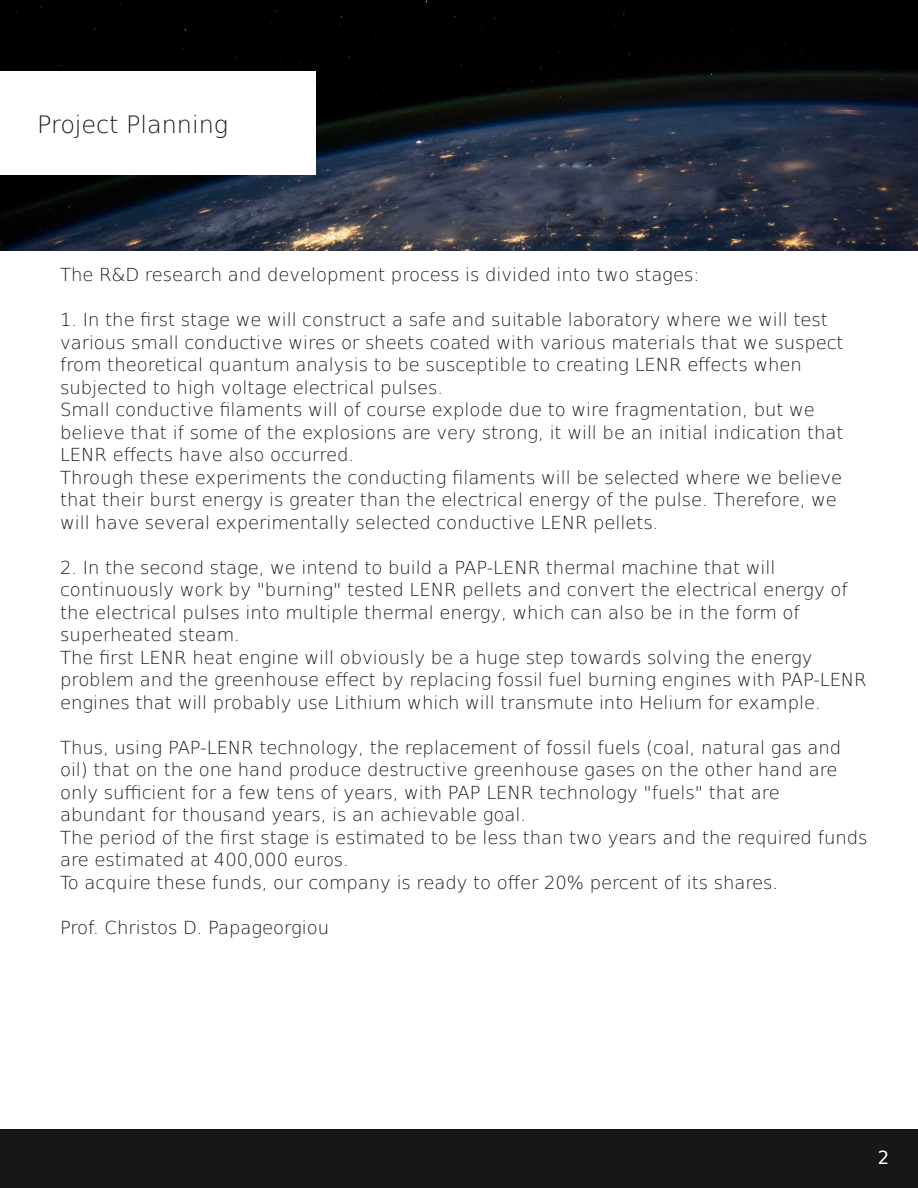
<style>
.page{position:relative;width:918px;height:1188px;background:#fff}
.page>*{position:absolute;margin:0;border:0;box-sizing:border-box;transform-origin:0 0}
.t1{font:200 24px "DejaVu Sans";color:#181715}
.t2{font:200 18px/22.5px "DejaVu Sans";color:#181715}
.t3{font:18px "DejaVu Sans";color:#fff}
</style>
<div class="page">
<div style="left:0;top:1129px;width:916px;height:59px;background:#181715"></div>
<img style="left:0;top:0;width:918px;height:250px">
<div style="left:0;top:71px;width:316px;height:104px;background:#fff"></div>
<h1 class="t1" style="left:37px;top:111px;width:192px">Project Planning</h1>
<p class="t2" style="left:60px;top:264px;width:641px">The R&amp;D research and development process is divided into two stages:</p>
<p class="t2" style="left:60px;top:309px;width:785px">1. In the first stage we will construct a safe and suitable laboratory where we will test various small conductive wires or sheets coated with various materials that we suspect from theoretical quantum analysis to be susceptible to creating LENR effects when subjected to high voltage electrical pulses.<br>Small conductive filaments will of course explode due to wire fragmentation, but we believe that if some of the explosions are very strong, it will be an initial indication that LENR effects have also occurred.<br>Through these experiments the conducting filaments will be selected where we believe that their burst energy is greater than the electrical energy of the pulse. Therefore, we will have several experimentally selected conductive LENR pellets.</p>
<p class="t2" style="left:60px;top:556px;width:808px">2. In the second stage, we intend to build a PAP-LENR thermal machine that will continuously work by "burning" tested LENR pellets and convert the electrical energy of the electrical pulses into multiple thermal energy, which can also be in the form of superheated steam.<br>The first LENR heat engine will obviously be a huge step towards solving the energy problem and the greenhouse effect by replacing fossil fuel burning engines with PAP-LENR engines that will probably use Lithium which will transmute into Helium for example.</p>
<p class="t2" style="left:60px;top:736px;width:809px">Thus, using PAP-LENR technology, the replacement of fossil fuels (coal, natural gas and oil) that on the one hand produce destructive greenhouse gases on the other hand are only sufficient for a few tens of years, with PAP LENR technology "fuels" that are abundant for thousand years, is an achievable goal.<br>The period of the first stage is estimated to be less than two years and the required funds are estimated at 400,000 euros.<br>To acquire these funds, our company is ready to offer 20% percent of its shares.</p>
<p class="t2" style="left:60px;top:916px;width:271px">Prof. Christos D. Papageorgiou</p>
<p class="t3" style="left:878px;top:1147px;width:13px">2</p>
</div>
